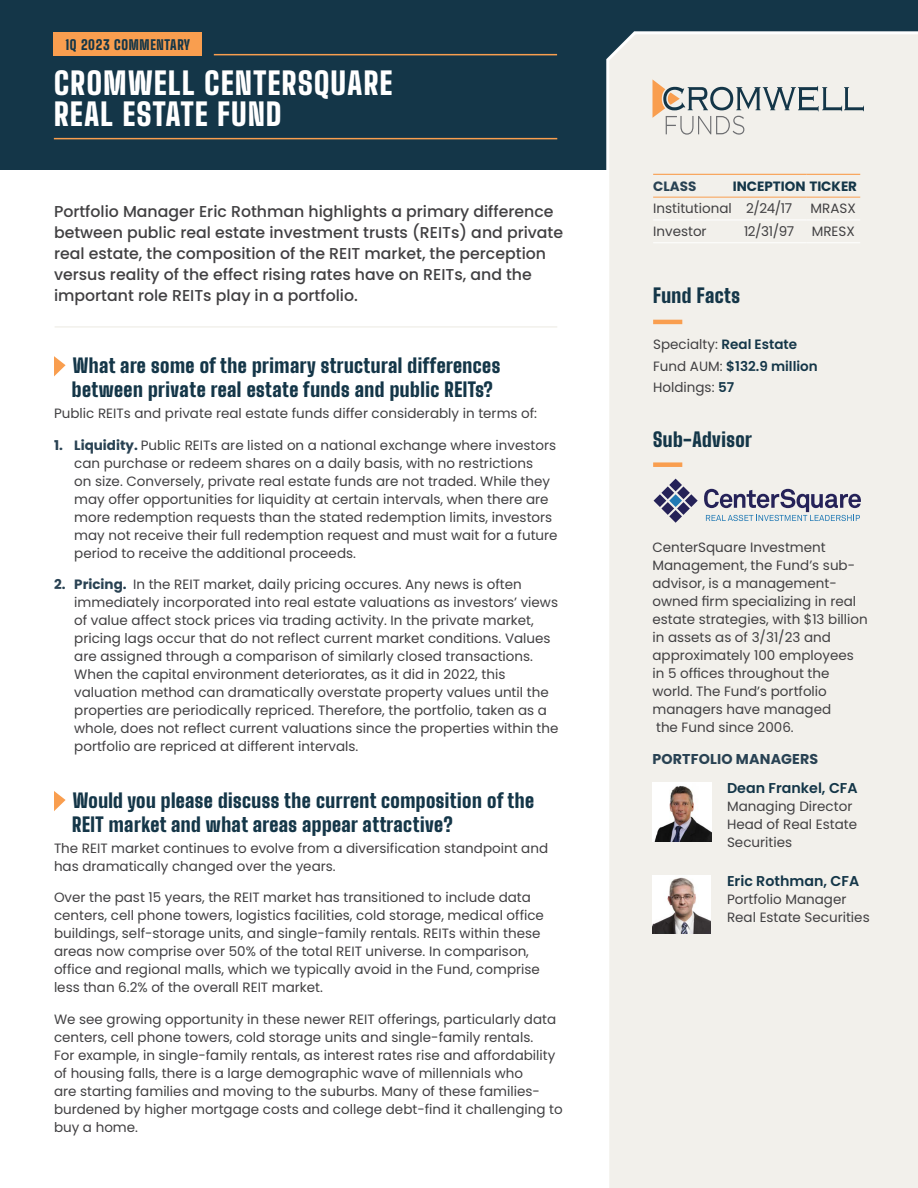
<style>
.page{position:relative;width:918px;height:1188px;background:#fff}
.page>*{position:absolute;margin:0;border:0;box-sizing:border-box;transform-origin:0 0}
.t1{font:900 30.75px/31.5px "Big Shoulders Display";letter-spacing:.05em;color:#fff}
.t2{font:900 19.5px/23.4px "Big Shoulders Display";letter-spacing:.025em;color:#143648}
.t3{font:500 15.75px/21px "Poppins";color:#414042}
.t4{font:600 14.25px "Poppins";color:#143648}
.t5{font:700 14.25px "Poppins";letter-spacing:.01em;color:#294253}
.t6{font:13.5px/18px "Poppins";color:#414042}
.t7{font:900 13.5px "Big Shoulders Display";letter-spacing:.05em;color:#143648}
.t8{font:700 13.5px "Poppins";color:#143648}
.t9{font:700 13.5px "Poppins";color:#294253}
.s1{font-weight:700;color:#294253}
.s2{font-weight:600;color:#143648}
</style>
<div class="page">
<div style="left:0;top:0;width:918px;height:170px;background:#143648"></div>
<div style="left:606px;top:31px;width:312px;height:1157px;background:#f2f0eb"></div>
<svg style="left:54px;top:356px;width:12px;height:20px"></svg>
<svg style="left:54px;top:791px;width:12px;height:20px"></svg>
<svg style="left:652px;top:79px;width:212px;height:56px;background:#d4d3cf"></svg>
<hr style="left:214px;top:54px;width:343px;height:1px;background:#f99e4f">
<div style="left:54px;top:32px;width:148px;height:23px;background:#f99e4f"></div>
<hr style="left:54px;top:138px;width:503px;height:1px;background:#f99e4f">
<hr style="left:55px;top:326px;width:502px;height:2px;background:#f2f0eb">
<img style="left:652px;top:783px;width:59px;height:58px">
<img style="left:652px;top:875px;width:59px;height:58px">
<div style="left:653px;top:462px;width:29px;height:5px;background:#f99e4f"></div>
<hr style="left:653px;top:320px;width:29px;height:4px;background:#f99e4f">
<hr style="left:653px;top:220px;width:79px;height:1px;background:#fff">
<hr style="left:732px;top:220px;width:74px;height:1px;background:#fff">
<hr style="left:806px;top:220px;width:54px;height:1px;background:#fff">
<hr style="left:653px;top:242px;width:79px;height:1px;background:#fff">
<hr style="left:732px;top:242px;width:74px;height:1px;background:#fff">
<hr style="left:806px;top:242px;width:54px;height:1px;background:#fff">
<hr style="left:653px;top:197px;width:79px;height:1px;background:#f99e4f">
<hr style="left:732px;top:197px;width:74px;height:1px;background:#f99e4f">
<hr style="left:806px;top:197px;width:54px;height:1px;background:#f99e4f">
<hr style="left:653px;top:174px;width:79px;height:1px;background:#f99e4f">
<hr style="left:732px;top:174px;width:74px;height:1px;background:#f99e4f">
<hr style="left:806px;top:174px;width:54px;height:1px;background:#f99e4f">
<svg style="left:704px;top:489px;width:157px;height:32px;background:#b2b5c3"></svg>
<svg style="left:654px;top:479px;width:44px;height:44px;background:#a4a5b7"></svg>
<p class="t7" style="left:66px;top:36px;width:126px">1Q 2023 COMMENTARY</p>
<h1 class="t1" style="left:54px;top:66px;width:340px">CROMWELL CENTERSQUARE<br>REAL ESTATE FUND</h1>
<p class="t3" style="left:54px;top:201px;width:511px">Portfolio Manager Eric Rothman highlights a primary difference between public real estate investment trusts (REITs) and private real estate, the composition of the REIT market, the perception versus reality of the effect rising rates have on REITs, and the important role REITs play in a portfolio.</p>
<h2 class="t2" style="left:72px;top:353px;width:430px">What are some of the primary structural differences between private real estate funds and public REITs?</h2>
<p class="t6" style="left:54px;top:404px;width:485px">Public REITs and private real estate funds differ considerably in terms of:</p>
<p class="t6" style="left:74px;top:436px;width:485px;text-indent:-20px"><span class="s1">1. Liquidity.</span> Public REITs are listed on a national exchange where investors can purchase or redeem shares on a daily basis, with no restrictions<br>on size. Conversely, private real estate funds are not traded. While they may offer opportunities for liquidity at certain intervals, when there are more redemption requests than the stated redemption limits, investors may not receive their full redemption request and must wait for a future period to receive the additional proceeds.</p>
<p class="t6" style="left:74px;top:575px;width:486px;text-indent:-20px"><span class="s1">2. Pricing.</span> In the REIT market, daily pricing occures. Any news is often immediately incorporated into real estate valuations as investors’ views of value affect stock prices via trading activity. In the private market, pricing lags occur that do not reflect current market conditions. Values are assigned through a comparison of similarly closed transactions.<br>When the capital environment deteriorates, as it did in 2022, this valuation method can dramatically overstate property values until the properties are periodically repriced. Therefore, the portfolio, taken as a whole, does not reflect current valuations since the properties within the portfolio are repriced at different intervals.</p>
<h2 class="t2" style="left:72px;top:788px;width:463px">Would you please discuss the current composition of the<br>REIT market and what areas appear attractive?</h2>
<p class="t6" style="left:54px;top:839px;width:496px">The REIT market continues to evolve from a diversification standpoint and has dramatically changed over the years.</p>
<p class="t6" style="left:54px;top:889px;width:492px">Over the past 15 years, the REIT market has transitioned to include data centers, cell phone towers, logistics facilities, cold storage, medical office buildings, self-storage units, and single-family rentals. REITs within these areas now comprise over 50% of the total REIT universe. In comparison, office and regional malls, which we typically avoid in the Fund, comprise less than 6.2% of the overall REIT market.</p>
<p class="t6" style="left:54px;top:1010px;width:510px">We see growing opportunity in these newer REIT offerings, particularly data centers, cell phone towers, cold storage units and single-family rentals.<br>For example, in single-family rentals, as interest rates rise and affordability of housing falls, there is a large demographic wave of millennials who<br>are starting families and moving to the suburbs. Many of these families&shy;burdened by higher mortgage costs and college debt-find it challenging to buy a home.</p>
<p class="t9" style="left:653px;top:178px;width:45px">CLASS</p>
<p class="t8" style="left:733px;top:178px;width:126px">INCEPTION TICKER</p>
<p class="t6" style="left:653px;top:200px;width:141px">Institutional 2/24/17</p>
<p class="t6" style="left:811px;top:200px;width:47px">MRASX</p>
<p class="t6" style="left:653px;top:223px;width:55px">Investor</p>
<p class="t6" style="left:744px;top:223px;width:52px">12/31/97</p>
<p class="t6" style="left:812px;top:223px;width:45px">MRESX</p>
<h2 class="t2" style="left:653px;top:283px;width:88px">Fund Facts</h2>
<p class="t6" style="left:653px;top:334px;width:166px;line-height:21.6px">Specialty: <span class="s2">Real Estate<br></span>Fund AUM: <span class="s2">$132.9 million<br></span>Holdings: <span class="s2">57</span></p>
<h2 class="t2" style="left:653px;top:427px;width:100px">Sub-Advisor</h2>
<p class="t6" style="left:652px;top:539px;width:217px">CenterSquare Investment<br>Management, the Fund’s sub&shy;advisor, is a management&shy;owned firm specializing in real estate strategies, with $13 billion in assets as of 3/31/23 and approximately 100 employees in 5 offices throughout the world. The Fund’s portfolio managers have managed<br>the Fund since 2006.</p>
<p class="t5" style="left:652px;top:751px;width:167px">PORTFOLIO MANAGERS</p>
<p class="t4" style="left:727px;top:780px;width:132px">Dean Frankel, CFA</p>
<p class="t6" style="left:727px;top:798px;width:132px">Managing Director<br>Head of Real Estate<br>Securities</p>
<p class="t4" style="left:727px;top:872px;width:134px">Eric Rothman, CFA</p>
<p class="t6" style="left:727px;top:890px;width:144px">Portfolio Manager<br>Real Estate Securities</p>
</div>
